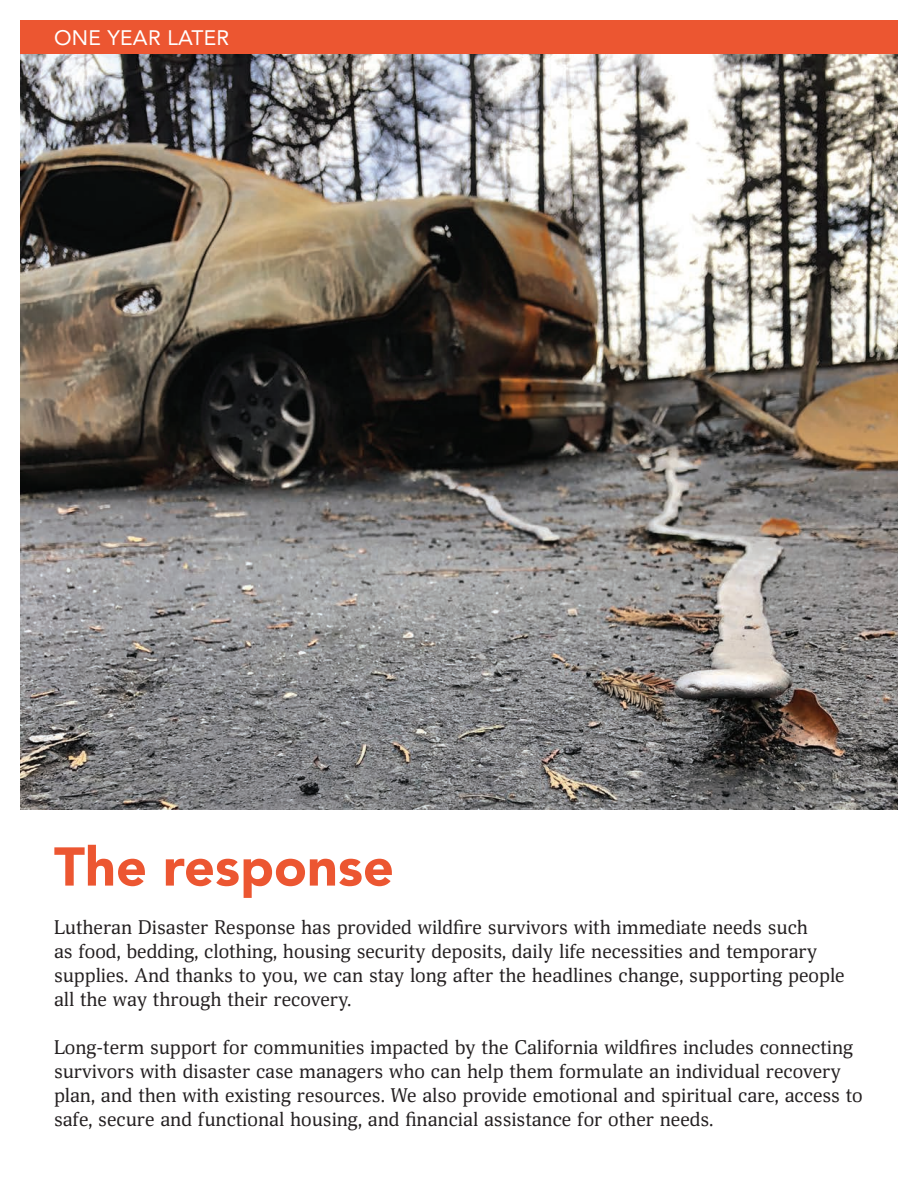
<style>
.page{position:relative;width:918px;height:1188px;background:#fff}
.page>*{position:absolute;margin:0;border:0;box-sizing:border-box;transform-origin:0 0}
.Headers{font:900 54px "Avenir";color:#ec5631}
.t1{font:21px "Avenir";letter-spacing:.015em;color:#fff}
.t2{font:19.5px/24px "Deca Serif";color:#231f20}
</style>
<div class="page">
<img style="left:20px;top:54px;width:878px;height:756px">
<div style="left:20px;top:20px;width:878px;height:34px;background:#ec5631"></div>
<p class="t1" style="left:54px;top:21px;width:177px">ONE YEAR LATER</p>
<p class="Headers" style="left:54px;top:821px;width:341px">The response</p>
<p class="t2" style="left:54px;top:916px;width:792px">Lutheran Disaster Response has provided wildfire survivors with immediate needs such<br>as food, bedding, clothing, housing security deposits, daily life necessities and temporary supplies. And thanks to you, we can stay long after the headlines change, supporting people all the way through their recovery.</p>
<p class="t2" style="left:54px;top:1036px;width:810px">Long-term support for communities impacted by the California wildfires includes connecting survivors with disaster case managers who can help them formulate an individual recovery plan, and then with existing resources. We also provide emotional and spiritual care, access to safe, secure and functional housing, and financial assistance for other needs.</p>
</div>
